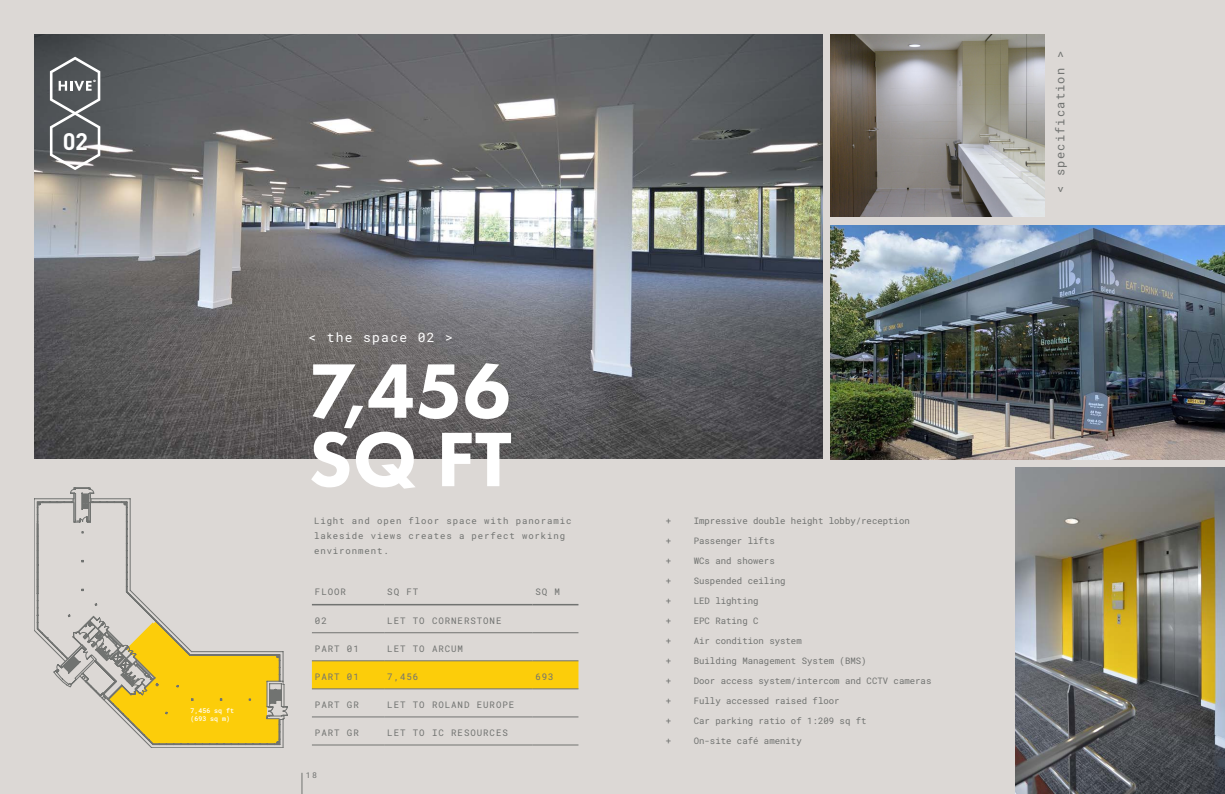
<style>
.page{position:relative;width:1225px;height:794px;background:#dcd8d5}
.page>*{position:absolute;margin:0;border:0;box-sizing:border-box;transform-origin:0 0}
.t1{font:800 80px "Futura PT";color:#fff}
.t2{font:700 23.7px "DIN";color:#fff}
.t3{font:13px "Roboto Mono";letter-spacing:.1em;color:#fff}
.t4{font:12px "Roboto Mono";letter-spacing:.1em;color:#717371}
.t5{font:9.1px "Roboto Mono";letter-spacing:.1em;color:#717371}
.t6{font:9px "Roboto Mono";color:#717371}
.t7{font:9px/15px "Roboto Mono";letter-spacing:.1em;color:#717371}
.t8{font:8px "Roboto Mono";color:#717371}
.t9{font:500 6.6px/7.9px "Roboto Mono";color:#fff}
</style>
<div class="page">
<svg style="left:302px;top:773px;width:1px;height:21px"></svg>
<img style="left:34px;top:34px;width:788px;height:425px">
<img style="left:831px;top:225px;width:394px;height:234px">
<div style="left:312px;top:661px;width:266px;height:27px;background:#fccd0a"></div>
<hr style="left:312px;top:632px;width:72px;height:1px;background:#717371">
<hr style="left:312px;top:660px;width:72px;height:1px;background:#717371">
<hr style="left:532px;top:660px;width:46px;height:1px;background:#717371">
<hr style="left:312px;top:688px;width:72px;height:1px;background:#717371">
<hr style="left:312px;top:716px;width:72px;height:1px;background:#717371">
<hr style="left:384px;top:716px;width:148px;height:1px;background:#717371">
<hr style="left:532px;top:716px;width:46px;height:1px;background:#717371">
<hr style="left:312px;top:745px;width:72px;height:1px;background:#717371">
<hr style="left:384px;top:745px;width:148px;height:1px;background:#717371">
<hr style="left:532px;top:745px;width:46px;height:1px;background:#717371">
<hr style="left:312px;top:604px;width:72px;height:1px;background:#717371">
<hr style="left:384px;top:604px;width:148px;height:1px;background:#717371">
<hr style="left:532px;top:604px;width:46px;height:1px;background:#717371">
<hr style="left:384px;top:632px;width:148px;height:1px;background:#717371">
<hr style="left:532px;top:632px;width:46px;height:1px;background:#717371">
<hr style="left:384px;top:660px;width:148px;height:1px;background:#717371">
<hr style="left:384px;top:688px;width:148px;height:1px;background:#717371">
<hr style="left:532px;top:688px;width:46px;height:1px;background:#717371">
<img style="left:1015px;top:467px;width:210px;height:327px">
<img style="left:831px;top:34px;width:214px;height:183px">
<svg style="left:50px;top:57px;width:50px;height:113px;background:#737678"></svg>
<svg style="left:34px;top:489px;width:249px;height:259px"></svg>
<svg style="left:37px;top:493px;width:236px;height:223px"></svg>
<svg style="left:38px;top:502px;width:235px;height:214px"></svg>
<svg style="left:37px;top:523px;width:236px;height:192px"></svg>
<svg style="left:68px;top:531px;width:219px;height:213px"></svg>
<p class="t2" style="left:63px;top:126px;width:27px">02</p>
<p class="t9" style="left:190px;top:706px;width:45px">7,456 sq ft (693 sq m)</p>
<p class="t3" style="left:308px;top:328px;width:146px">&lt; the space 02 &gt;</p>
<p class="t1" style="left:308px;top:341px;width:204px">7,456</p>
<p class="t1" style="left:308px;top:409px;width:205px">SQ FT</p>
<p class="t7" style="left:314px;top:513px;width:259px">Light and open floor space with panoramic lakeside views creates a perfect working</p>
<p class="t7" style="left:314px;top:543px;width:76px">environment.</p>
<p class="t5" style="left:315px;top:586px;width:33px">FLOOR</p>
<p class="t5" style="left:387px;top:586px;width:33px">SQ FT</p>
<p class="t5" style="left:535px;top:586px;width:26px">SQ M</p>
<p class="t5" style="left:315px;top:614px;width:13px">02</p>
<p class="t5" style="left:387px;top:614px;width:116px">LET TO CORNERSTONE</p>
<p class="t5" style="left:315px;top:642px;width:45px">PART 01</p>
<p class="t5" style="left:387px;top:642px;width:77px">LET TO ARCUM</p>
<p class="t5" style="left:315px;top:670px;width:45px">PART 01</p>
<p class="t5" style="left:387px;top:670px;width:33px">7,456</p>
<p class="t5" style="left:535px;top:670px;width:20px">693</p>
<p class="t5" style="left:315px;top:698px;width:45px">PART GR</p>
<p class="t5" style="left:387px;top:698px;width:128px">LET TO ROLAND EUROPE</p>
<p class="t5" style="left:315px;top:726px;width:45px">PART GR</p>
<p class="t5" style="left:387px;top:726px;width:122px">LET TO IC RESOURCES</p>
<p class="t8" style="left:306px;top:770px;width:13px">18</p>
<p class="t6" style="left:665px;top:515px;width:7px">+</p>
<p class="t6" style="left:694px;top:515px;width:218px">Impressive double height lobby/reception</p>
<p class="t6" style="left:665px;top:535px;width:7px">+</p>
<p class="t6" style="left:694px;top:535px;width:82px">Passenger lifts</p>
<p class="t6" style="left:665px;top:555px;width:7px">+</p>
<p class="t6" style="left:694px;top:555px;width:82px">WCs and showers</p>
<p class="t6" style="left:665px;top:575px;width:7px">+</p>
<p class="t6" style="left:694px;top:575px;width:93px">Suspended ceiling</p>
<p class="t6" style="left:665px;top:595px;width:7px">+</p>
<p class="t6" style="left:694px;top:595px;width:66px">LED lighting</p>
<p class="t6" style="left:665px;top:615px;width:7px">+</p>
<p class="t6" style="left:694px;top:615px;width:66px">EPC Rating C</p>
<p class="t6" style="left:665px;top:635px;width:7px">+</p>
<p class="t6" style="left:694px;top:635px;width:109px">Air condition system</p>
<p class="t6" style="left:665px;top:655px;width:7px">+</p>
<p class="t6" style="left:694px;top:655px;width:174px">Building Management System (BMS)</p>
<p class="t6" style="left:665px;top:675px;width:7px">+</p>
<p class="t6" style="left:694px;top:675px;width:239px">Door access system/intercom and CCTV cameras</p>
<p class="t6" style="left:665px;top:695px;width:7px">+</p>
<p class="t6" style="left:694px;top:695px;width:147px">Fully accessed raised floor</p>
<p class="t6" style="left:665px;top:715px;width:7px">+</p>
<p class="t6" style="left:694px;top:715px;width:174px">Car parking ratio of 1:209 sq ft</p>
<p class="t6" style="left:665px;top:735px;width:7px">+</p>
<p class="t6" style="left:694px;top:735px;width:109px">On-site café amenity</p>
<p class="t4" style="left:1052px;top:193px;width:143px;rotate:-90deg">&lt; specification &gt;</p>
</div>
